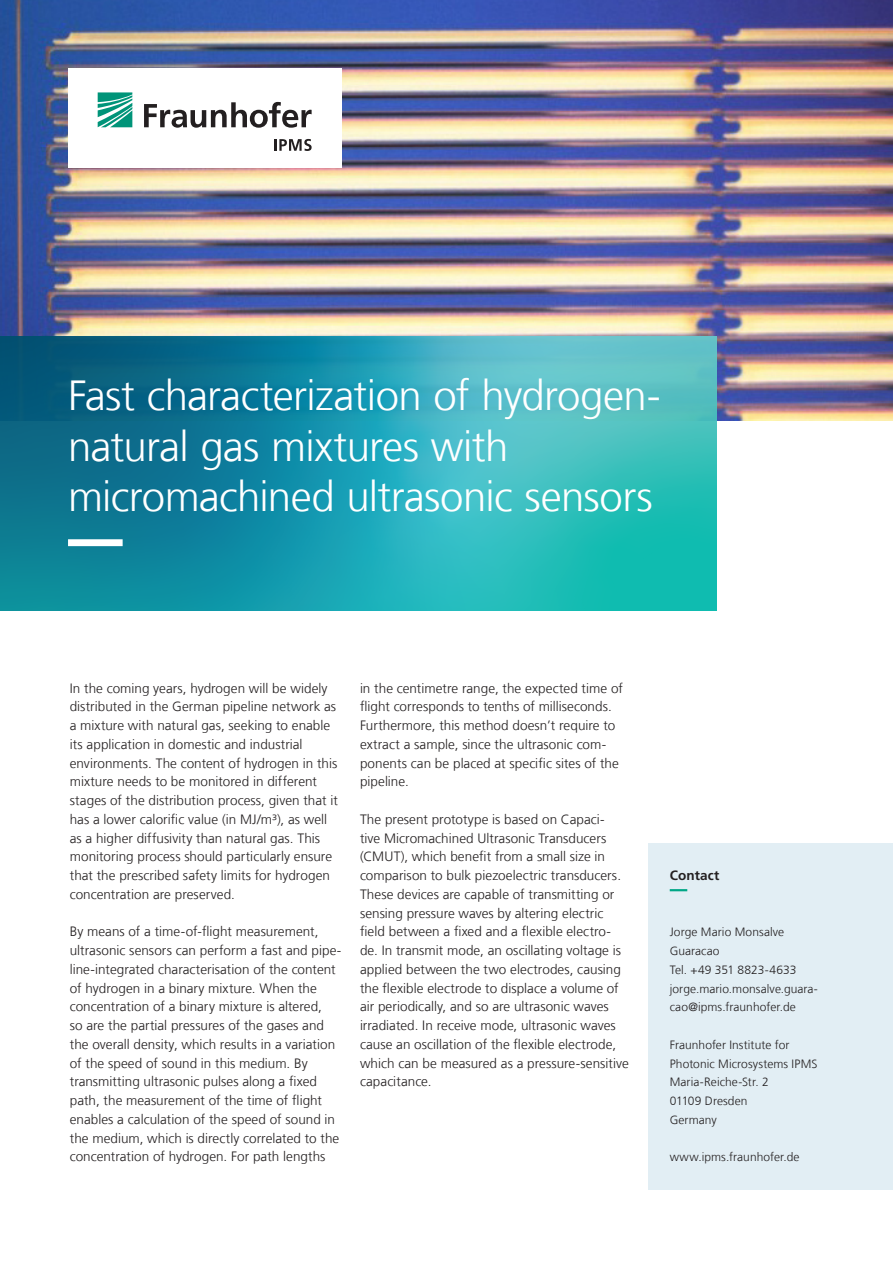
<style>
.page{position:relative;width:893px;height:1263px;background:#fff}
.page>*{position:absolute;margin:0;border:0;box-sizing:border-box;transform-origin:0 0}
.Ueberschrift_28_33_6{font:300 42px/50.4px "Frutiger LT Com";letter-spacing:-.015em;color:#fff}
.Fliesstext_9_12_5_sc{font:300 13.5px/18.8px "Frutiger LT Com";letter-spacing:.005em;color:#231f20}
.Infokasten_klein_Ueb{font:700 13.5px "Frutiger LT Com";letter-spacing:.01em;color:#231f20}
.Infokasten_klein_Fli{font:300 12px/18.8px "Frutiger LT Com";letter-spacing:.005em;color:#231f20}
</style>
<div class="page">
<img style="left:0;top:0;width:893px;height:421px">
<div style="left:68px;top:68px;width:273px;height:99px;background:#fff"></div>
<svg style="left:98px;top:92px;width:34px;height:35px"></svg>
<svg style="left:144px;top:102px;width:168px;height:26px"></svg>
<svg style="left:274px;top:139px;width:38px;height:12px"></svg>
<svg style="left:0;top:336px;width:716px;height:274px;background:#229cab"></svg>
<svg style="left:68px;top:539px;width:597px;height:7px;background:#2faeb8"></svg>
<div style="left:648px;top:843px;width:245px;height:346px;background:#e2eef4"></div>
<svg style="left:670px;top:889px;width:18px;height:2px"></svg>
<p class="Ueberschrift_28_33_6" style="left:68px;top:371px;width:594px">Fast characterization of hydrogen&shy;natural gas mixtures with micromachined ultrasonic sensors</p>
<p class="Fliesstext_9_12_5_sc" style="left:70px;top:679px;width:270px">In the coming years, hydrogen will be widely distributed in the German pipeline network as a mixture with natural gas, seeking to enable its application in domestic and industrial environments. The content of hydrogen in this mixture needs to be monitored in different stages of the distribution process, given that it has a lower calorific value (in MJ/m³), as well as a higher diffusivity than natural gas. This monitoring process should particularly ensure that the prescribed safety limits for hydrogen concentration are preserved.</p>
<p class="Fliesstext_9_12_5_sc" style="left:70px;top:922px;width:273px">By means of a time-of-flight measurement, ultrasonic sensors can perform a fast and pipe&shy;line-integrated characterisation of the content of hydrogen in a binary mixture. When the concentration of a binary mixture is altered,<br>so are the partial pressures of the gases and the overall density, which results in a variation of the speed of sound in this medium. By transmitting ultrasonic pulses along a fixed path, the measurement of the time of flight enables a calculation of the speed of sound in the medium, which is directly correlated to the concentration of hydrogen. For path lengths</p>
<p class="Fliesstext_9_12_5_sc" style="left:360px;top:679px;width:264px">in the centimetre range, the expected time of flight corresponds to tenths of milliseconds.<br>Furthermore, this method doesn’t require to extract a sample, since the ultrasonic com&shy;ponents can be placed at specific sites of the pipeline.</p>
<p class="Fliesstext_9_12_5_sc" style="left:360px;top:810px;width:270px">The present prototype is based on Capaci-<br>tive Micromachined Ultrasonic Transducers (CMUT), which benefit from a small size in comparison to bulk piezoelectric transducers.<br>These devices are capable of transmitting or sensing pressure waves by altering electric field between a fixed and a flexible electro&shy;de. In transmit mode, an oscillating voltage is applied between the two electrodes, causing the flexible electrode to displace a volume of air periodically, and so are ultrasonic waves irradiated. In receive mode, ultrasonic waves cause an oscillation of the flexible electrode, which can be measured as a pressure-sensitive capacitance.</p>
<p class="Infokasten_klein_Ueb" style="left:670px;top:867px;width:51px">Contact</p>
<p class="Infokasten_klein_Fli" style="left:670px;top:923px;width:116px">Jorge Mario Monsalve<br>Guaracao</p>
<p class="Infokasten_klein_Fli" style="left:670px;top:960px;width:128px">Tel. +49 351 8823-4633</p>
<p class="Infokasten_klein_Fli" style="left:670px;top:979px;width:150px">jorge.mario.monsalve.guara&shy;cao@ipms.fraunhofer.de</p>
<p class="Infokasten_klein_Fli" style="left:670px;top:1035px;width:149px">Fraunhofer Institute for<br>Photonic Microsystems IPMS</p>
<p class="Infokasten_klein_Fli" style="left:670px;top:1073px;width:100px">Maria-Reiche-Str. 2</p>
<p class="Infokasten_klein_Fli" style="left:670px;top:1092px;width:79px">01109 Dresden</p>
<p class="Infokasten_klein_Fli" style="left:670px;top:1110px;width:49px">Germany</p>
<p class="Infokasten_klein_Fli" style="left:670px;top:1148px;width:131px">www.ipms.fraunhofer.de</p>
</div>
